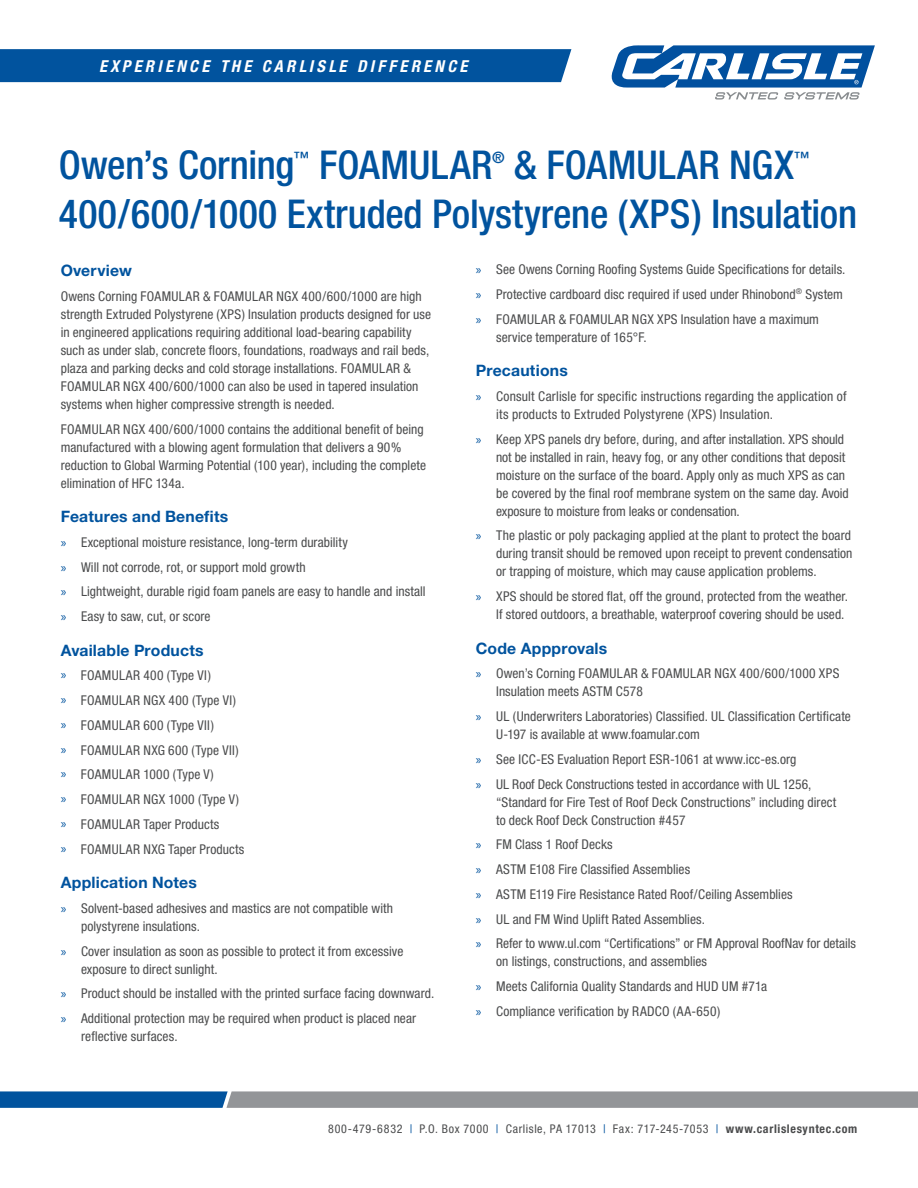
<style>
.page{position:relative;width:918px;height:1188px;background:#fff}
.page>*{position:absolute;margin:0;border:0;box-sizing:border-box;transform-origin:0 0}
.Body_Text{font:500 condensed 39.75px "Helvetica Neue";letter-spacing:-.005em;color:#01539e}
.t1{font:italic 700 condensed 16.5px "Helvetica Neue";letter-spacing:.205em;color:#fff}
.t2{font:700 15.75px "Helvetica Neue";letter-spacing:.01em;color:#01539e}
.Body_Text-2{font:500 condensed 15.75px "Helvetica Neue";color:#01539e}
.t3{font:condensed 13.5px/18px "Helvetica Neue";letter-spacing:.005em;color:#4b4c4d}
.t4{font:condensed 13.5px "Helvetica Neue";letter-spacing:.025em;color:#4b4c4d}
.t5{font:condensed 12px "Helvetica Neue";letter-spacing:.05em;color:#4b4c4d}
.s1{font-family:"Myriad Pro";font-stretch:normal;color:#01539e}
.s2{color:#01539e}
.s3{font-weight:700}
</style>
<div class="page">
<svg style="left:0;top:1091px;width:918px;height:17px;background:#74899d"></svg>
<div style="left:0;top:49px;width:571px;height:33px;background:#01539e"></div>
<svg style="left:612px;top:45px;width:263px;height:55px"></svg>
<p class="t1" style="left:99px;top:56px;width:370px">EXPERIENCE THE CARLISLE DIFFERENCE</p>
<p class="Body_Text" style="left:59px;top:142px;width:237px">Owen’s Corning</p>
<p class="Body_Text-2" style="left:294px;top:148px;width:17px">™</p>
<p class="Body_Text" style="left:319px;top:142px;width:175px">FOAMULAR</p>
<p class="Body_Text-2" style="left:492px;top:148px;width:14px">®</p>
<p class="Body_Text" style="left:514px;top:142px;width:281px">&amp; FOAMULAR NGX</p>
<p class="Body_Text-2" style="left:794px;top:148px;width:17px">™</p>
<p class="Body_Text" style="left:59px;top:191px;width:800px">400/600/1000 Extruded Polystyrene (XPS) Insulation</p>
<p class="t2" style="left:61px;top:261px;width:73px">Overview</p>
<p class="t3" style="left:61px;top:287px;width:372px">Owens Corning FOAMULAR &amp; FOAMULAR NGX 400/600/1000 are high strength Extruded Polystyrene (XPS) Insulation products designed for use in engineered applications requiring additional load-bearing capability such as under slab, concrete floors, foundations, roadways and rail beds, plaza and parking decks and cold storage installations. FOAMULAR &amp; FOAMULAR NGX 400/600/1000 can also be used in tapered insulation systems when higher compressive strength is needed.</p>
<p class="t3" style="left:61px;top:420px;width:367px">FOAMULAR NGX 400/600/1000 contains the additional benefit of being manufactured with a blowing agent formulation that delivers a 90% reduction to Global Warming Potential (100 year), including the complete elimination of HFC 134a.</p>
<p class="t2" style="left:61px;top:507px;width:169px">Features and Benefits</p>
<p class="t3" style="left:61px;top:533px;width:289px"><span class="s1">»</span> Exceptional moisture resistance, long-term durability</p>
<p class="t3" style="left:61px;top:558px;width:246px"><span class="s1">»</span> Will not corrode, rot, or support mold growth</p>
<p class="t3" style="left:61px;top:583px;width:366px"><span class="s1">»</span> Lightweight, durable rigid foam panels are easy to handle and install</p>
<p class="t3" style="left:61px;top:607px;width:151px"><span class="s1">»</span> Easy to saw, cut, or score</p>
<p class="t2" style="left:61px;top:640px;width:144px">Available Products</p>
<p class="t4" style="left:61px;top:668px;width:152px"><span class="s1">»</span> FOAMULAR 400 (Type VI)</p>
<p class="t4" style="left:61px;top:693px;width:177px"><span class="s1">»</span> FOAMULAR NGX 400 (Type VI)</p>
<p class="t4" style="left:61px;top:717px;width:155px"><span class="s1">»</span> FOAMULAR 600 (Type VII)</p>
<p class="t4" style="left:61px;top:742px;width:180px"><span class="s1">»</span> FOAMULAR NXG 600 (Type VII)</p>
<p class="t4" style="left:61px;top:767px;width:155px"><span class="s1">»</span> FOAMULAR 1000 (Type V)</p>
<p class="t4" style="left:61px;top:792px;width:180px"><span class="s1">»</span> FOAMULAR NGX 1000 (Type V)</p>
<p class="t3" style="left:61px;top:815px;width:160px"><span class="s1">»</span> FOAMULAR Taper Products</p>
<p class="t3" style="left:61px;top:840px;width:185px"><span class="s1">»</span> FOAMULAR NXG Taper Products</p>
<p class="t2" style="left:61px;top:873px;width:138px">Application Notes</p>
<p class="t3" style="left:81px;top:899px;width:314px;text-indent:-20px"><span class="s1">»</span> Solvent-based adhesives and mastics are not compatible with polystyrene insulations.</p>
<p class="t3" style="left:81px;top:942px;width:324px;text-indent:-20px"><span class="s1">»</span> Cover insulation as soon as possible to protect it from excessive exposure to direct sunlight.</p>
<p class="t3" style="left:61px;top:985px;width:375px"><span class="s1">»</span> Product should be installed with the printed surface facing downward.</p>
<p class="t3" style="left:81px;top:1009px;width:337px;text-indent:-20px"><span class="s1">»</span> Additional protection may be required when product is placed near reflective surfaces.</p>
<p class="t3" style="left:476px;top:260px;width:371px"><span class="s1">»</span> See Owens Corning Roofing Systems Guide Specifications for details.</p>
<p class="t3" style="left:476px;top:285px;width:369px"><span class="s1">»</span> Protective cardboard disc required if used under Rhinobond<sup>®</sup> System</p>
<p class="t3" style="left:496px;top:310px;width:324px;text-indent:-20px"><span class="s1">»</span> FOAMULAR &amp; FOAMULAR NGX XPS Insulation have a maximum service temperature of 165°F.</p>
<p class="t2" style="left:476px;top:361px;width:94px">Precautions</p>
<p class="t3" style="left:496px;top:387px;width:352px;text-indent:-20px"><span class="s1">»</span> Consult Carlisle for specific instructions regarding the application of its products to Extruded Polystyrene (XPS) Insulation.</p>
<p class="t3" style="left:496px;top:430px;width:354px;text-indent:-20px"><span class="s1">»</span> Keep XPS panels dry before, during, and after installation. XPS should not be installed in rain, heavy fog, or any other conditions that deposit moisture on the surface of the board. Apply only as much XPS as can be covered by the final roof membrane system on the same day. Avoid exposure to moisture from leaks or condensation.</p>
<p class="t3" style="left:496px;top:527px;width:358px;text-align:justify;text-indent:-20px"><span class="s1">»</span> The plastic or poly packaging applied at the plant to protect the board during transit should be removed upon receipt to prevent condensation or trapping of moisture, which may cause application problems.</p>
<p class="t3" style="left:476px;top:587px;width:374px;text-align:right"><span class="s1">»</span> XPS should be stored flat, off the ground, protected from the weather.<br>If stored outdoors, a breathable, waterproof covering should be used.</p>
<p class="t2" style="left:476px;top:638px;width:133px">Code Appprovals</p>
<p class="t3" style="left:496px;top:665px;width:345px;text-indent:-20px"><span class="s1">»</span> Owen’s Corning FOAMULAR &amp; FOAMULAR NGX 400/600/1000 XPS<br>Insulation meets ASTM C578</p>
<p class="t3" style="left:496px;top:707px;width:356px;text-indent:-20px"><span class="s1">»</span> UL (Underwriters Laboratories) Classified. UL Classification Certificate<br>U-197 is available at www.foamular.com</p>
<p class="t3" style="left:476px;top:750px;width:322px"><span class="s1">»</span> See ICC-ES Evaluation Report ESR-1061 at www.icc-es.org</p>
<p class="t3" style="left:496px;top:775px;width:342px;text-indent:-20px"><span class="s1">»</span> UL Roof Deck Constructions tested in accordance with UL 1256, “Standard for Fire Test of Roof Deck Constructions” including direct to deck Roof Deck Construction #457</p>
<p class="t3" style="left:476px;top:836px;width:138px"><span class="s1">»</span> FM Class 1 Roof Decks</p>
<p class="t3" style="left:476px;top:860px;width:216px"><span class="s1">»</span> ASTM E108 Fire Classified Assemblies</p>
<p class="t3" style="left:476px;top:885px;width:318px"><span class="s1">»</span> ASTM E119 Fire Resistance Rated Roof/Ceiling Assemblies</p>
<p class="t3" style="left:476px;top:910px;width:231px"><span class="s1">»</span> UL and FM Wind Uplift Rated Assemblies.</p>
<p class="t3" style="left:496px;top:935px;width:361px;text-indent:-20px"><span class="s1">»</span> Refer to www.ul.com “Certifications” or FM Approval RoofNav for details on listings, constructions, and assemblies</p>
<p class="t3" style="left:476px;top:977px;width:293px"><span class="s1">»</span> Meets California Quality Standards and HUD UM #71a</p>
<p class="t3" style="left:476px;top:1002px;width:246px"><span class="s1">»</span> Compliance verification by RADCO (AA-650)</p>
<p class="t5" style="left:328px;top:1122px;width:531px">800-479-6832 <span class="s2">|</span> P.O. Box 7000 <span class="s2">|</span> Carlisle, PA 17013 <span class="s2">|</span> Fax: 717-245-7053 <span class="s2">|</span> <span class="s3">www.carlislesyntec.com</span></p>
</div>
